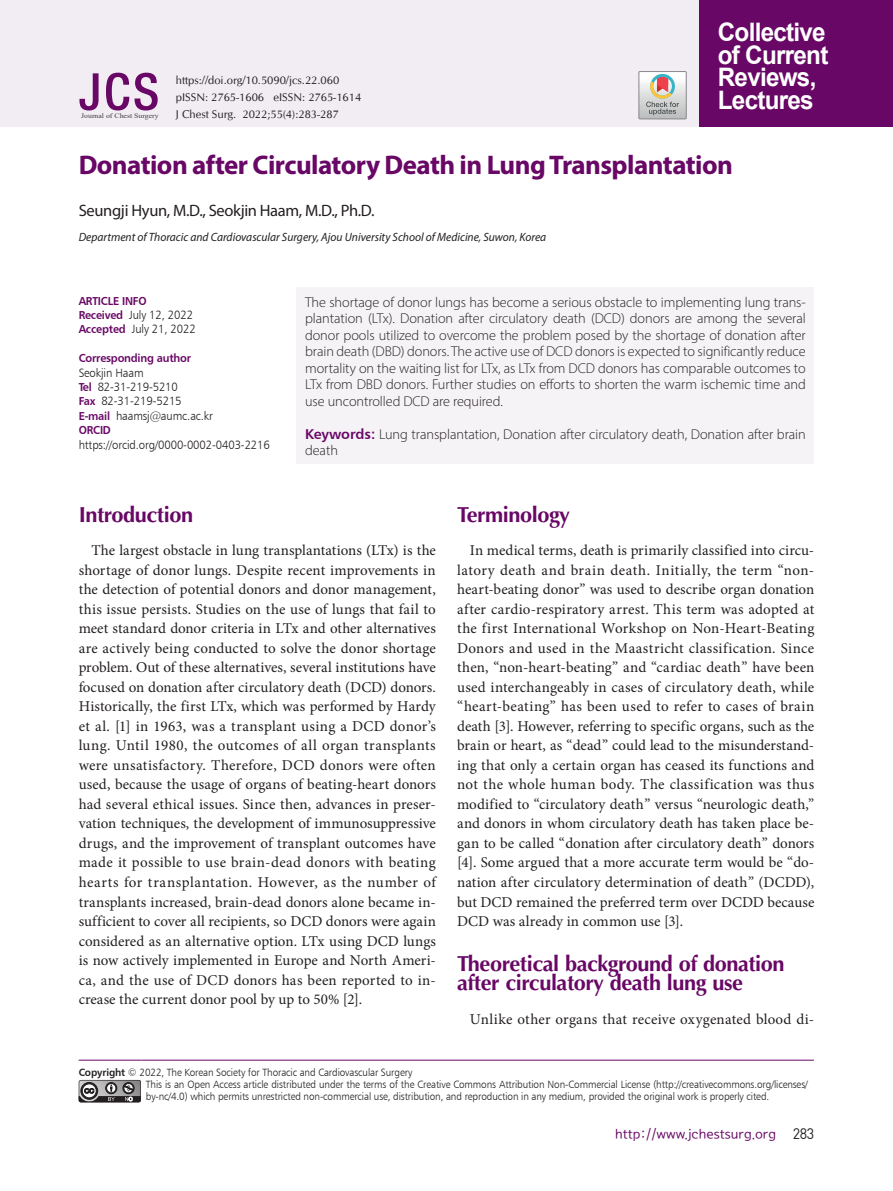
<style>
.page{position:relative;width:893px;height:1191px;background:#fff}
.page>*{position:absolute;margin:0;border:0;box-sizing:border-box;transform-origin:0 0}
.t1{font:500 condensed 51px "Helvetica Neue LT Std";color:#680765}
.t2{font:700 27px "Myriad Pro";letter-spacing:-.02em;color:#680765}
.t3{font:700 25.5px/22.5px "Arial";letter-spacing:-.03em;color:#fff;scale:.95 1}
.t4{font:700 21.75px/19.5px "Optima LT Std";letter-spacing:-.02em;color:#680765}
.t5{font:16.5px "Myriad Pro";letter-spacing:-.02em;color:#231f20}
.t6{font:15px/19.5px "Minion Pro";letter-spacing:.005em;color:#231f20;text-align:justify}
.t7{font:300 14.25px/16.5px "Myriad Pro";letter-spacing:-.005em;color:#231f20;text-align:justify}
.t8{font:13.5px "Seoul Namsan M";color:#680765}
.t9{font:12px/14.4px "Humanist 777 BT Light B";letter-spacing:-.01em;color:#231f20;scale:.95 1}
.t10{font:italic 12px "Myriad Pro";color:#231f20;scale:.96 1}
.t11{font:11.55px "Humanist 777 BT Bold B";letter-spacing:-.02em;color:#680765;scale:.95 1}
.t12{font:11.25px/17.2px "CG Omega";color:#231f20}
.t13{font:10.5px/12.1px "Humanist 777 BT Light B";letter-spacing:-.01em;color:#231f20;scale:.95 1}
.t14{font:6.9px "Times New Roman";color:#3e3e3f;scale:1.13 1}
.s1{font-family:"Humanist 777 BT Bold B";font-size:11.55px;color:#680765}
.s2{font-family:"Humanist 777 BT Bold B";font-weight:400;color:#680765}
.s3{font-family:"Humanist 777 BT Bold B"}
.s4{font-family:"Dinreg";font-size:15px;color:#231f20}
</style>
<div class="page">
<div style="left:0;top:0;width:893px;height:126px;background:#f2edf3"></div>
<div style="left:699px;top:0;width:194px;height:126px;background:#680765"></div>
<div style="left:297px;top:287px;width:517px;height:176px;background:#f6f3f7"></div>
<hr style="left:79px;top:1060px;width:63px;height:1px;background:#680765">
<hr style="left:142px;top:1060px;width:672px;height:1px;background:#680765">
<svg style="left:79px;top:1080px;width:62px;height:22px"></svg>
<div style="left:639px;top:71px;width:47px;height:48px;border:1px solid #888688"></div>
<svg style="left:639px;top:72px;width:47px;height:47px"></svg>
<h3 class="t3" style="left:718px;top:21px;width:118px">Collective of Current<br>Reviews,<br>Lectures</h3>
<h1 class="t1" style="left:79px;top:61px;width:82px">JCS</h1>
<p class="t14" style="left:81px;top:111px;width:70px">Journal of Chest Surgery</p>
<h2 class="t2" style="left:79px;top:147px;width:656px">Donation after Circulatory Death in Lung Transplantation</h2>
<p class="t5" style="left:79px;top:200px;width:297px">Seungji Hyun, M.D., Seokjin Haam, M.D., Ph.D.</p>
<p class="t10" style="left:79px;top:229px;width:489px">Department of Thoracic and Cardiovascular Surgery, Ajou University School of Medicine, Suwon, Korea</p>
<p class="t12" style="left:176px;top:71px;width:187px">https://doi.org/10.5090/jcs.22.060 pISSN: 2765-1606 eISSN: 2765-1614<br>J Chest Surg. 2022;55(4):283-287</p>
<p class="t11" style="left:79px;top:293px;width:73px">ARTICLE INFO</p>
<p class="t9" style="left:79px;top:307px;width:125px"><span class="s1">Received</span> July 12, 2022<br><span class="s1">Accepted</span> July 21, 2022</p>
<p class="t11" style="left:79px;top:351px;width:120px">Corresponding author</p>
<p class="t9" style="left:79px;top:365px;width:143px">Seokjin Haam<br><span class="s1">Tel</span> 82-31-219-5210<br><span class="s1">Fax</span> 82-31-219-5215<br><span class="s1">E-mail</span> haamsj@aumc.ac.kr</p>
<p class="t11" style="left:79px;top:423px;width:35px">ORCID</p>
<p class="t9" style="left:79px;top:437px;width:203px">https://orcid.org/0000-0002-0403-2216</p>
<p class="t7" style="left:305px;top:293px;width:502px">The shortage of donor lungs has become a serious obstacle to implementing lung trans&shy;plantation (LTx). Donation after circulatory death (DCD) donors are among the several donor pools utilized to overcome the problem posed by the shortage of donation after brain death (DBD) donors. The active use of DCD donors is expected to significantly reduce mortality on the waiting list for LTx, as LTx from DCD donors has comparable outcomes to LTx from DBD donors. Further studies on efforts to shorten the warm ischemic time and use uncontrolled DCD are required.</p>
<p class="t7" style="left:305px;top:425px;width:502px"><span class="s2">Keywords:</span> Lung transplantation, Donation after circulatory death, Donation after brain death</p>
<h3 class="t4" style="left:79px;top:505px;width:116px">Introduction</h3>
<p class="t6" style="left:79px;top:541px;width:359px;text-indent:13px">The largest obstacle in lung transplantations (LTx) is the shortage of donor lungs. Despite recent improvements in the detection of potential donors and donor management, this issue persists. Studies on the use of lungs that fail to meet standard donor criteria in LTx and other alternatives are actively being conducted to solve the donor shortage problem. Out of these alternatives, several institutions have focused on donation after circulatory death (DCD) donors.<br>Historically, the first LTx, which was performed by Hardy et al. [1] in 1963, was a transplant using a DCD donor’s lung. Until 1980, the outcomes of all organ transplants were unsatisfactory. Therefore, DCD donors were often used, because the usage of organs of beating-heart donors had several ethical issues. Since then, advances in preser&shy;vation techniques, the development of immunosuppressive drugs, and the improvement of transplant outcomes have made it possible to use brain-dead donors with beating hearts for transplantation. However, as the number of transplants increased, brain-dead donors alone became in&shy;sufficient to cover all recipients, so DCD donors were again considered as an alternative option. LTx using DCD lungs is now actively implemented in Europe and North Ameri&shy;ca, and the use of DCD donors has been reported to in&shy;crease the current donor pool by up to 50% [2].</p>
<h3 class="t4" style="left:457px;top:505px;width:115px">Terminology</h3>
<p class="t6" style="left:457px;top:541px;width:359px;text-indent:13px">In medical terms, death is primarily classified into circu&shy;latory death and brain death. Initially, the term “non&shy;heart-beating donor” was used to describe organ donation after cardio-respiratory arrest. This term was adopted at the first International Workshop on Non-Heart-Beating Donors and used in the Maastricht classification. Since then, “non-heart-beating” and “cardiac death” have been used interchangeably in cases of circulatory death, while “heart-beating” has been used to refer to cases of brain death [3]. However, referring to specific organs, such as the brain or heart, as “dead” could lead to the misunderstand&shy;ing that only a certain organ has ceased its functions and not the whole human body. The classification was thus modified to “circulatory death” versus “neurologic death,” and donors in whom circulatory death has taken place be&shy;gan to be called “donation after circulatory death” donors [4]. Some argued that a more accurate term would be “do&shy;nation after circulatory determination of death” (DCDD), but DCD remained the preferred term over DCDD because DCD was already in common use [3].</p>
<h3 class="t4" style="left:457px;top:954px;width:329px">Theoretical background of donation after circulatory death lung use</h3>
<p class="t6" style="left:470px;top:1009px;width:346px">Unlike other organs that receive oxygenated blood di-</p>
<p class="t13" style="left:146px;top:1065px;width:698px;text-indent:-67px"><span class="s3">Copyright</span> © 2022, The Korean Society for Thoracic and Cardiovascular Surgery<br>This is an Open Access article distributed under the terms of the Creative Commons Attribution Non-Commercial License (http://creativecommons.org/licenses/ by-nc/4.0) which permits unrestricted non-commercial use, distribution, and reproduction in any medium, provided the original work is properly cited.</p>
<p class="t8" style="left:615px;top:1126px;width:201px">http://www.jchestsurg.org <span class="s4">283</span></p>
</div>
